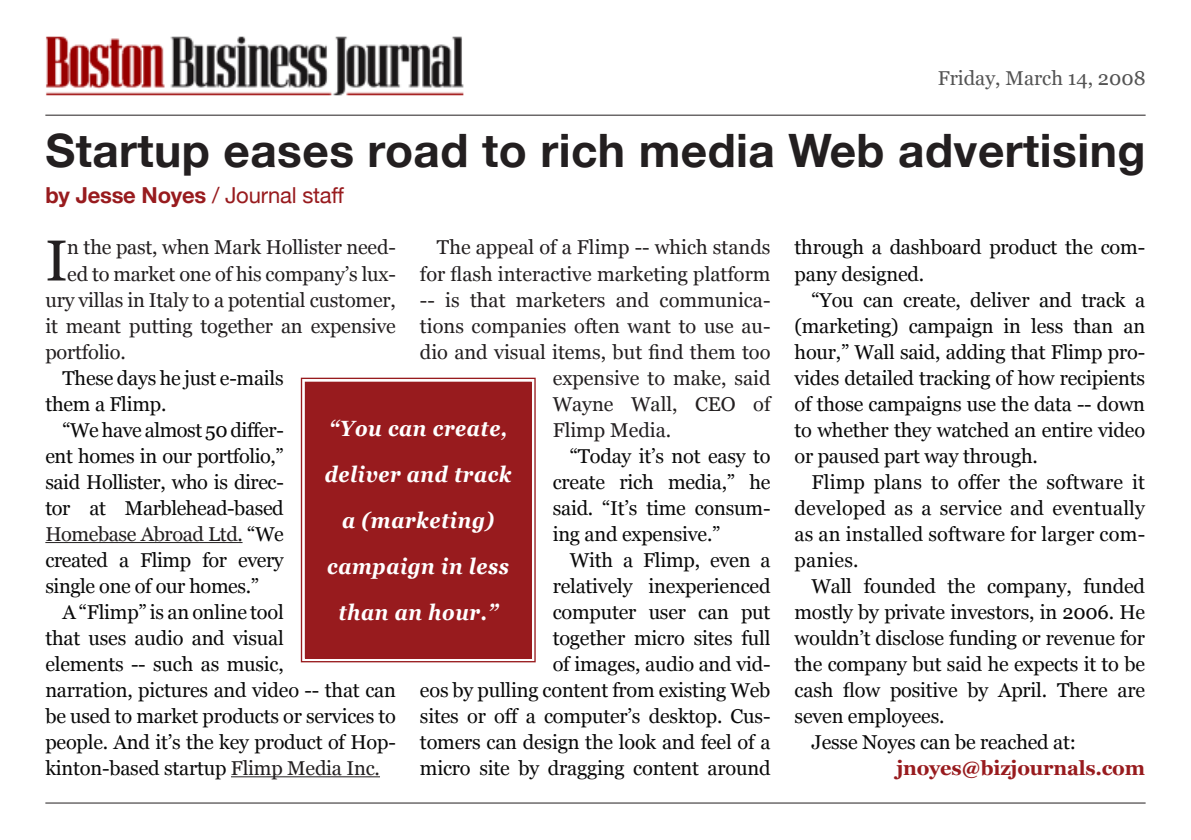
<style>
.page{position:relative;width:1191px;height:840px;background:#fff}
.page>*{position:absolute;margin:0;border:0;box-sizing:border-box;transform-origin:0 0}
.Body_Text_con_Drop_C{font:57.6px "Georgia";color:#231f20}
.t1{font:700 46px "Helvetica Neue";letter-spacing:.01em;color:#231f20}
.t2{font:italic 700 22px/46px "Georgia";letter-spacing:.03em;color:#fff;text-align:center;scale:.9 1}
.t3{font:22px "Helvetica Neue";letter-spacing:-.01em;color:#981b1e}
.Body_Text{font:20px/26px "Georgia";letter-spacing:-.01em;color:#090909;text-align:justify}
.Body_Text-2{font:20px "Georgia";color:#231f20}
.Body_Text_con_Drop_C-2{font:20px "Georgia";letter-spacing:-.01em;color:#231f20}
.Body_Text-3{font:700 20px "Georgia";letter-spacing:-.01em;color:#981b1e}
.t4{font:20px "Georgia";color:#535353}
.s1{font-weight:700}
.s2{color:#231f20}
</style>
<div class="page">
<hr style="left:45px;top:115px;width:1100px;height:1px;background:#231f20">
<hr style="left:45px;top:802px;width:1100px;height:1px;background:#231f20">
<img style="left:46px;top:36px;width:418px;height:60px">
<hr style="left:45px;top:541px;width:197px;height:1px;background:#231f20">
<hr style="left:231px;top:775px;width:149px;height:1px;background:#231f20">
<div style="left:300px;top:377px;width:236px;height:285px;background:#981b1e"></div>
<div style="left:305px;top:381px;width:226px;height:277px;border:4px solid #981b1e"></div>
<p class="t4" style="left:937px;top:66px;width:209px">Friday, March 14, 2008</p>
<p class="t1" style="left:45px;top:122px;width:1101px">Startup eases road to rich media Web advertising</p>
<p class="t3" style="left:45px;top:182px;width:300px"><span class="s1">by Jesse Noyes</span> / Journal staff</p>
<p class="Body_Text_con_Drop_C" style="left:45px;top:225px;width:24px">I</p>
<p class="Body_Text_con_Drop_C-2" style="left:67px;top:235px;width:330px">n the past, when Mark Hollister need-</p>
<p class="Body_Text-2" style="left:437px;top:235px;width:335px">The appeal of a Flimp -- which stands</p>
<p class="Body_Text-2" style="left:420px;top:261px;width:352px">for flash interactive marketing platform</p>
<p class="Body_Text-2" style="left:420px;top:287px;width:352px">-- is that marketers and communica-</p>
<p class="Body_Text-2" style="left:420px;top:313px;width:352px">tions companies often want to use au-</p>
<p class="Body_Text-2" style="left:420px;top:339px;width:352px">dio and visual items, but find them too</p>
<p class="Body_Text-2" style="left:553px;top:365px;width:219px">expensive to make, said</p>
<p class="Body_Text-2" style="left:553px;top:391px;width:219px">Wayne Wall, CEO of</p>
<p class="Body_Text-2" style="left:553px;top:417px;width:120px">Flimp Media.</p>
<p class="Body_Text" style="left:553px;top:443px;width:219px;text-indent:17px">“Today it’s not easy to create rich media,” he said. “It’s time consum&shy;ing and expensive.”</p>
<p class="Body_Text" style="left:420px;top:547px;width:352px;text-align:right">With a Flimp, even a<br>relatively inexperienced<br>computer user can put<br>together micro sites full<br>of images, audio and vid-<br>eos by pulling content from existing Web sites or off a computer’s desktop. Cus&shy;tomers can design the look and feel of a micro site by dragging content around</p>
<p class="Body_Text_con_Drop_C-2" style="left:67px;top:261px;width:330px">ed to market one of his company’s lux-</p>
<p class="Body_Text_con_Drop_C-2" style="left:45px;top:287px;width:352px">ury villas in Italy to a potential customer,</p>
<p class="Body_Text_con_Drop_C-2" style="left:45px;top:313px;width:352px">it meant putting together an expensive</p>
<p class="Body_Text_con_Drop_C-2" style="left:45px;top:339px;width:82px">portfolio.</p>
<p class="Body_Text" style="left:45px;top:365px;width:240px;text-indent:17px">These days he just e-mails them a Flimp.</p>
<p class="Body_Text" style="left:45px;top:417px;width:240px;text-indent:17px">“We have almost 50 differ&shy;ent homes in our portfolio,” said Hollister, who is direc&shy;tor at Marblehead-based <span class="s2">Homebase Abroad Ltd.</span> “We created a Flimp for every single one of our homes.”</p>
<p class="Body_Text" style="left:45px;top:599px;width:352px;text-align:left;text-indent:17px">A “Flimp” is an online tool<br>that uses audio and visual<br>elements -- such as music,<br>narration, pictures and video -- that can be used to market products or services to people. And it’s the key product of Hop&shy;kinton-based startup <span class="s2">Flimp Media Inc.</span></p>
<p class="t2" style="left:325px;top:405px;width:209px">“You can create, deliver and track a (marketing) campaign in less than an hour.”</p>
<p class="Body_Text" style="left:794px;top:235px;width:352px">through a dashboard product the com&shy;pany designed.</p>
<p class="Body_Text" style="left:794px;top:287px;width:352px;text-indent:17px">“You can create, deliver and track a (marketing) campaign in less than an hour,” Wall said, adding that Flimp pro&shy;vides detailed tracking of how recipients of those campaigns use the data -- down to whether they watched an entire video or paused part way through.</p>
<p class="Body_Text" style="left:794px;top:469px;width:352px;text-indent:17px">Flimp plans to offer the software it developed as a service and eventually as an installed software for larger com&shy;panies.</p>
<p class="Body_Text" style="left:794px;top:573px;width:352px;text-indent:17px">Wall founded the company, funded mostly by private investors, in 2006. He wouldn’t disclose funding or revenue for the company but said he expects it to be cash flow positive by April. There are seven employees.</p>
<p class="Body_Text" style="left:811px;top:729px;width:266px">Jesse Noyes can be reached at:</p>
<p class="Body_Text-3" style="left:896px;top:754px;width:250px">jnoyes@bizjournals.com</p>
</div>
